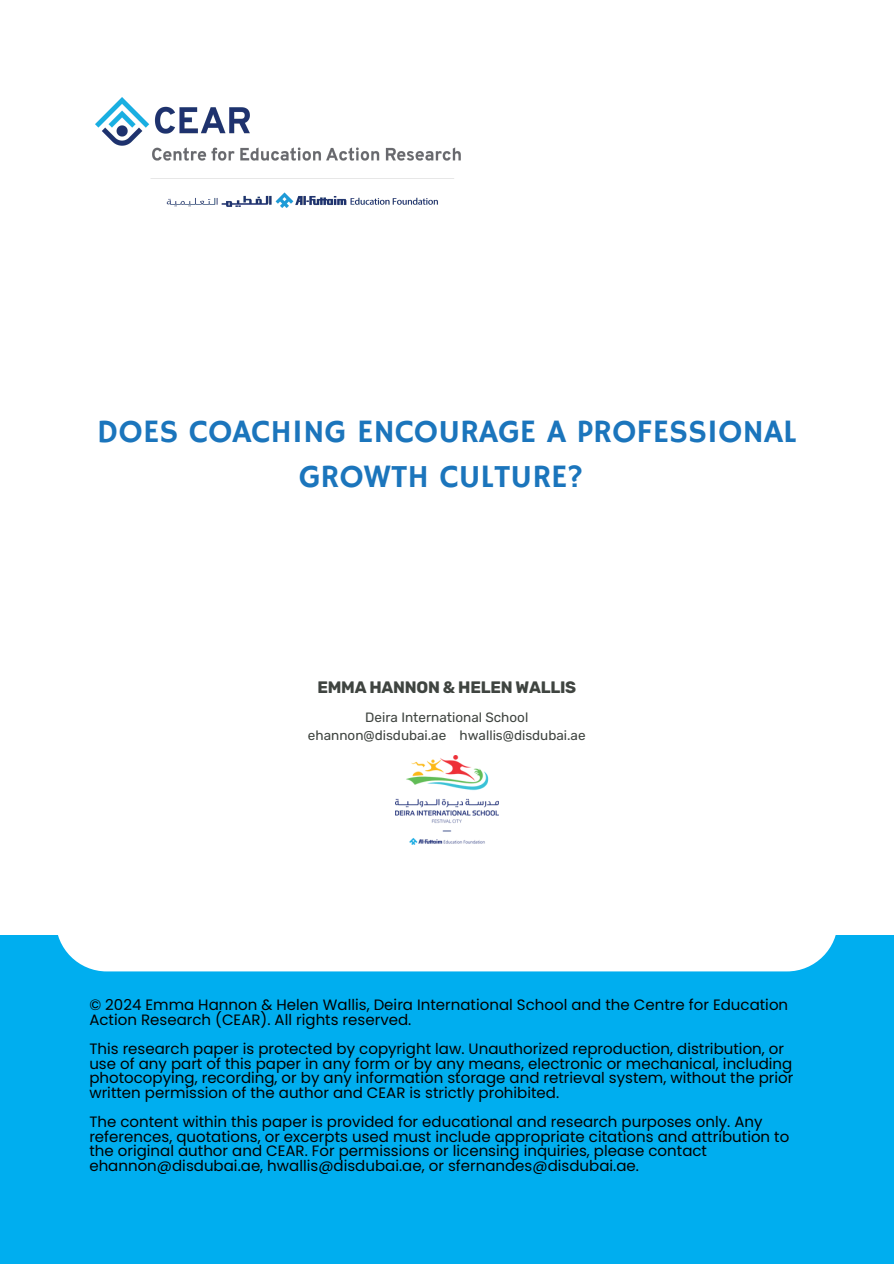
<style>
.page{position:relative;width:894px;height:1264px;background:#fff}
.page>*{position:absolute;margin:0;border:0;box-sizing:border-box;transform-origin:0 0}
.t1{font:32.55px/45px "Hammersmith One";color:#1b75bc;text-align:center}
.t2{font:700 16.5px "Rubik";letter-spacing:-.015em;color:#3f4440}
.t3{font:15px/14.7px "Poppins";color:#000}
.t4{font:13.5px "Rubik";color:#3f4440}
</style>
<div class="page">
<div style="left:0;top:935px;width:893px;height:328px;background:#00aeef"></div>
<div style="left:56px;top:241px;width:781px;height:730px;background:#fff;border-radius:51px"></div>
<img style="left:95px;top:97px;width:366px;height:110px">
<img style="left:395px;top:755px;width:103px;height:89px">
<p class="t1" style="left:97px;top:410px;width:701px">DOES COACHING ENCOURAGE A PROFESSIONAL<br>GROWTH CULTURE?</p>
<h2 class="t2" style="left:317px;top:677px;width:260px">EMMA HANNON &amp; HELEN WALLIS</h2>
<p class="t4" style="left:365px;top:709px;width:164px">Deira International School</p>
<p class="t4" style="left:308px;top:727px;width:279px">ehannon@disdubai.ae hwallis@disdubai.ae</p>
<h3 class="t3" style="left:89px;top:997px;width:700px">© 2024 Emma Hannon &amp; Helen Wallis, Deira International School and the Centre for Education<br>Action Research (CEAR). All rights reserved.</h3>
<h3 class="t3" style="left:89px;top:1041px;width:705px">This research paper is protected by copyright law. Unauthorized reproduction, distribution, or use of any part of this paper in any form or by any means, electronic or mechanical, including photocopying, recording, or by any information storage and retrieval system, without the prior written permission of the author and CEAR is strictly prohibited.</h3>
<h3 class="t3" style="left:89px;top:1114px;width:701px">The content within this paper is provided for educational and research purposes only. Any references, quotations, or excerpts used must include appropriate citations and attribution to the original author and CEAR. For permissions or licensing inquiries, please contact ehannon@disdubai.ae, hwallis@disdubai.ae, or sfernandes@disdubai.ae.</h3>
</div>
